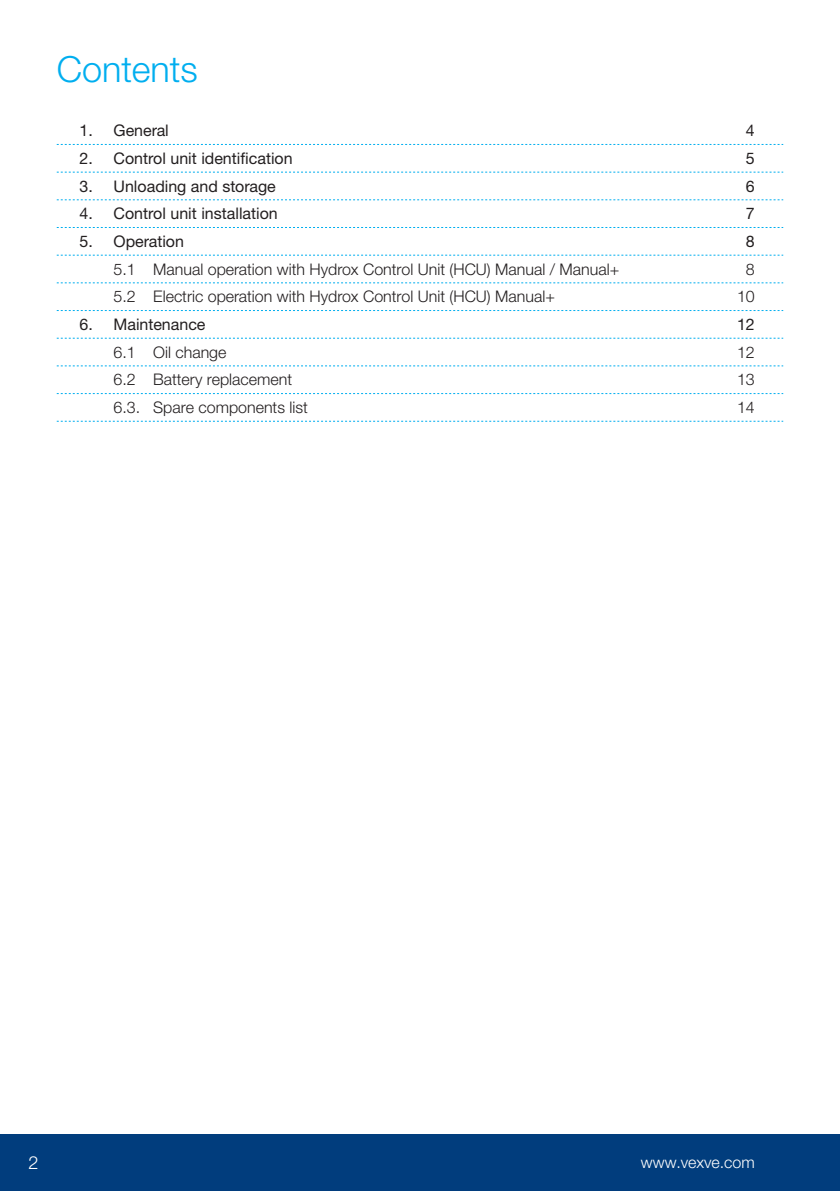
<style>
.page{position:relative;width:840px;height:1191px;background:#fff}
.page>*{position:absolute;margin:0;border:0;box-sizing:border-box;transform-origin:0 0}
.t1{font:300 36px "Helvetica Neue LTW1 G";color:#00aeef}
.t2{font:300 18px "Helvetica Neue LTW1 G";color:#fff}
.t3{font:300 16px "Helvetica Neue LTW1 G";color:#231f20}
.t4{font:16px "Helvetica Neue LTW1 G";color:#231f20}
.t5{font:300 16px "Helvetica Neue LTW1 G";color:#fff}
</style>
<div class="page">
<div style="left:0;top:1134px;width:839px;height:57px;background:#013d7d"></div>
<hr style="left:839px;top:1134px;width:1px;height:57px;background:#013d7d">
<svg style="left:57px;top:144px;width:725px;height:1px"></svg>
<svg style="left:57px;top:172px;width:725px;height:1px"></svg>
<svg style="left:57px;top:199px;width:725px;height:1px"></svg>
<svg style="left:57px;top:227px;width:725px;height:1px"></svg>
<svg style="left:57px;top:255px;width:725px;height:1px"></svg>
<svg style="left:57px;top:282px;width:725px;height:1px"></svg>
<svg style="left:57px;top:310px;width:725px;height:1px"></svg>
<svg style="left:57px;top:338px;width:725px;height:1px"></svg>
<svg style="left:57px;top:365px;width:725px;height:1px"></svg>
<svg style="left:57px;top:393px;width:725px;height:1px"></svg>
<svg style="left:57px;top:421px;width:725px;height:1px"></svg>
<h1 class="t1" style="left:57px;top:48px;width:142px">Contents</h1>
<p class="t4" style="left:79px;top:121px;width:91px">1. General</p>
<p class="t4" style="left:745px;top:121px;width:10px">4</p>
<p class="t4" style="left:79px;top:148px;width:215px">2. Control unit identification</p>
<p class="t4" style="left:745px;top:148px;width:10px">5</p>
<p class="t4" style="left:79px;top:176px;width:198px">3. Unloading and storage</p>
<p class="t4" style="left:745px;top:176px;width:10px">6</p>
<p class="t4" style="left:79px;top:204px;width:200px">4. Control unit installation</p>
<p class="t4" style="left:745px;top:204px;width:10px">7</p>
<p class="t4" style="left:79px;top:231px;width:106px">5. Operation</p>
<p class="t4" style="left:745px;top:231px;width:10px">8</p>
<p class="t3" style="left:113px;top:259px;width:507px">5.1 Manual operation with Hydrox Control Unit (HCU) Manual / Manual+</p>
<p class="t3" style="left:745px;top:259px;width:10px">8</p>
<p class="t3" style="left:113px;top:287px;width:443px">5.2 Electric operation with Hydrox Control Unit (HCU) Manual+</p>
<p class="t3" style="left:736px;top:287px;width:19px">10</p>
<p class="t4" style="left:79px;top:314px;width:128px">6. Maintenance</p>
<p class="t4" style="left:736px;top:314px;width:19px">12</p>
<p class="t3" style="left:113px;top:342px;width:114px">6.1 Oil change</p>
<p class="t3" style="left:736px;top:342px;width:19px">12</p>
<p class="t3" style="left:113px;top:370px;width:180px">6.2 Battery replacement</p>
<p class="t3" style="left:736px;top:370px;width:19px">13</p>
<p class="t3" style="left:113px;top:397px;width:196px">6.3. Spare components list</p>
<p class="t3" style="left:736px;top:397px;width:19px">14</p>
<p class="t2" style="left:28px;top:1151px;width:12px">2</p>
<p class="t5" style="left:640px;top:1152px;width:116px">www.vexve.com</p>
</div>
